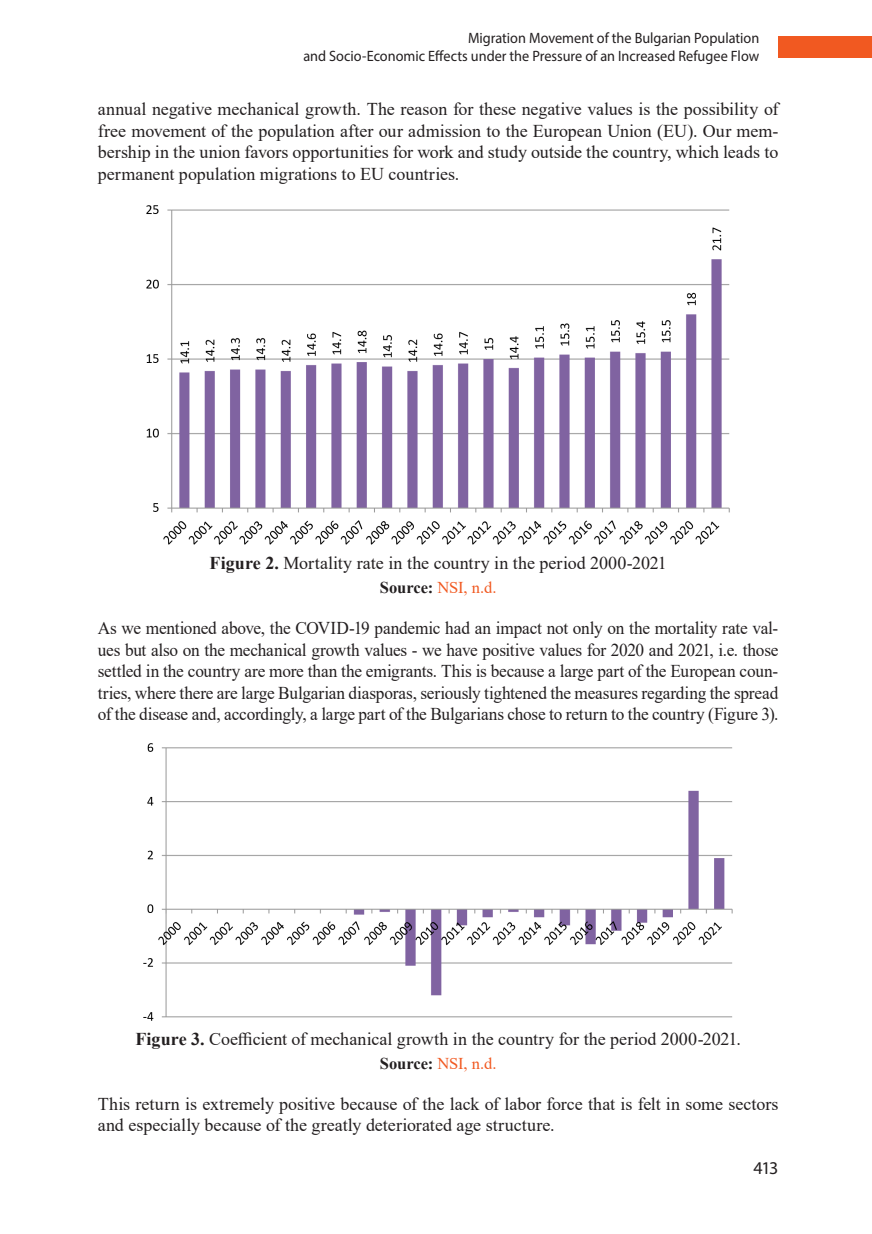
<style>
.page{position:relative;width:872px;height:1234px;background:#fff}
.page>*{position:absolute;margin:0;border:0;box-sizing:border-box;transform-origin:0 0}
.Potpis{font:18px/21.6px "Times New Roman";color:#231f20;text-align:justify}
.Potpis-2{font:18px/21.6px "Times New Roman";color:#231f20;text-align:justify;scale:.96 1}
.t1{font:18px "Myriad Pro";color:#231f20}
.Izvor{font:16.5px "Times New Roman";letter-spacing:-.015em;color:#f15921}
.Normal_copy{font:15px/18px "Myriad Pro";color:#231f20;text-align:right;scale:.95 1}
.s1{font-weight:700}
.s2{font-weight:700;color:#231f20}
</style>
<div class="page">
<div style="left:778px;top:36px;width:94px;height:21px;background:#f15921"></div>
<img style="left:146px;top:205px;width:584px;height:340px">
<img style="left:143px;top:743px;width:590px;height:278px">
<p class="Normal_copy" style="left:303px;top:29px;width:481px">Migration Movement of the Bulgarian Population<br>and Socio-Economic Effects under the Pressure of an Increased Refugee Flow</p>
<p class="Potpis" style="left:98px;top:98px;width:682px">annual negative mechanical growth. The reason for these negative values is the possibility of free movement of the population after our admission to the European Union (EU). Our mem&shy;bership in the union favors opportunities for work and study outside the country, which leads to permanent population migrations to EU countries.</p>
<p class="Potpis" style="left:209px;top:551px;width:458px"><span class="s1">Figure 2.</span> Mortality rate in the country in the period 2000-2021</p>
<p class="Izvor" style="left:380px;top:576px;width:118px"><span class="s2">Source:</span> NSI, n.d.</p>
<p class="Potpis-2" style="left:98px;top:616px;width:710px">As we mentioned above, the COVID-19 pandemic had an impact not only on the mortality rate val&shy;ues but also on the mechanical growth values - we have positive values for 2020 and 2021, i.e. those settled in the country are more than the emigrants. This is because a large part of the European coun&shy;tries, where there are large Bulgarian diasporas, seriously tightened the measures regarding the spread of the disease and, accordingly, a large part of the Bulgarians chose to return to the country (Figure 3).</p>
<p class="Potpis" style="left:135px;top:1027px;width:607px"><span class="s1">Figure 3.</span> Coefficient of mechanical growth in the country for the period 2000-2021.</p>
<p class="Izvor" style="left:380px;top:1051px;width:118px"><span class="s2">Source:</span> NSI, n.d.</p>
<p class="Potpis" style="left:98px;top:1091px;width:682px">This return is extremely positive because of the lack of labor force that is felt in some sectors and especially because of the greatly deteriorated age structure.</p>
<p class="t1" style="left:753px;top:1156px;width:26px">413</p>
</div>
